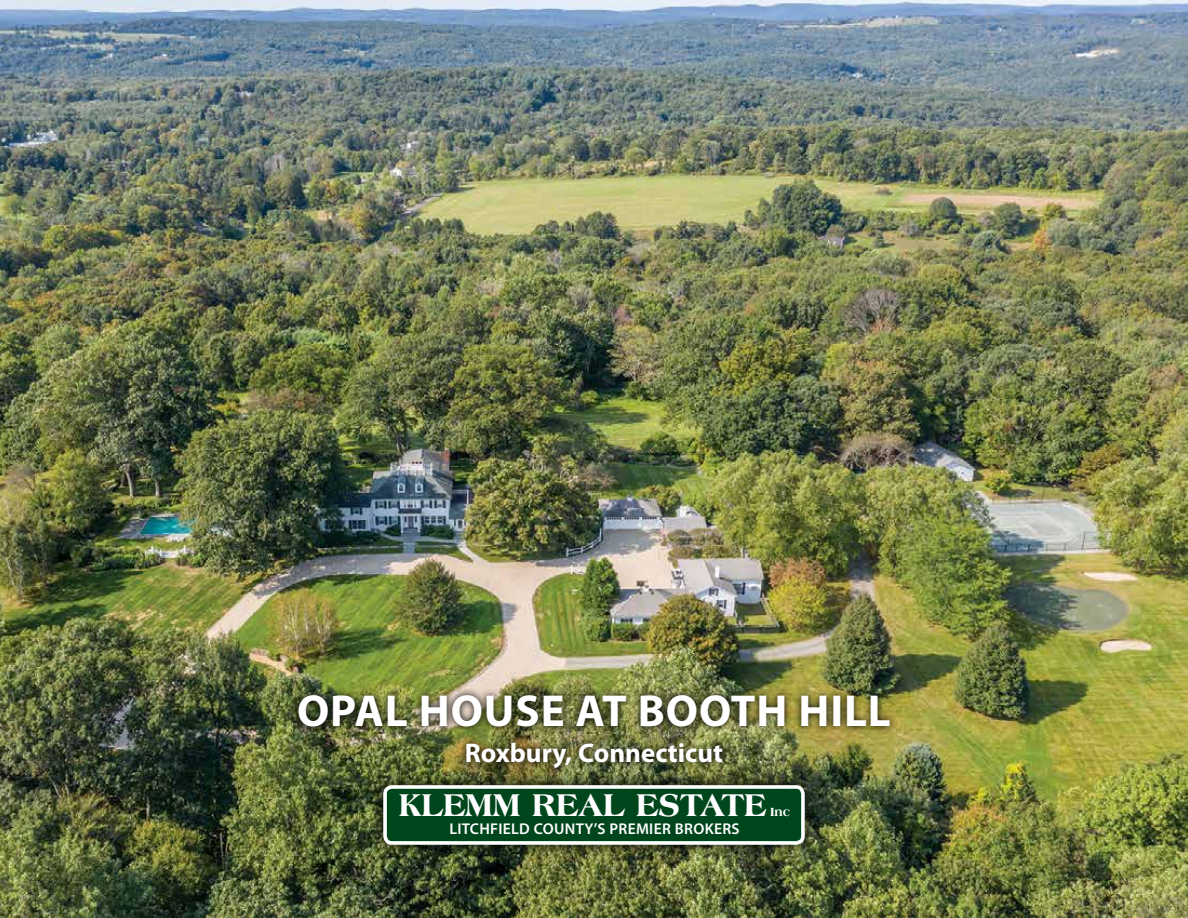
<style>
.page{position:relative;width:1188px;height:918px;background:#fff}
.page>*{position:absolute;margin:0;border:0;box-sizing:border-box;transform-origin:0 0}
.t1{font:700 45px "Myriad Pro";letter-spacing:.02em;color:#fff}
.t2{font:800 33.45px "Americana BT";color:#fff;scale:.95 1}
.t3{font:700 27px "Myriad Pro";color:#fff}
.t4{font:600 15.6px "Myriad Pro";letter-spacing:.02em;color:#fff}
.t5{font:800 12.45px "Americana BT";color:#fff}
</style>
<div class="page">
<img style="left:0;top:0;width:1188px;height:918px">
<img style="left:290px;top:687px;width:608px;height:88px">
<img style="left:368px;top:770px;width:452px;height:90px">
<div style="left:385px;top:787px;width:418px;height:56px;background:#00461c;border-radius:7px"></div>
<div style="left:383px;top:785px;width:422px;height:60px;border:4px solid #fff;border-radius:7px"></div>
<h1 class="t1" style="left:297px;top:681px;width:595px">OPAL HOUSE AT BOOTH HILL</h1>
<h3 class="t3" style="left:465px;top:735px;width:260px">Roxbury, Connecticut</h3>
<h2 class="t2" style="left:399px;top:785px;width:388px">KLEMM REAL ESTATE</h2>
<p class="t5" style="left:770px;top:805px;width:21px">Inc</p>
<p class="t4" style="left:449px;top:818px;width:292px">LITCHFIELD COUNTY’S PREMIER BROKERS</p>
</div>
